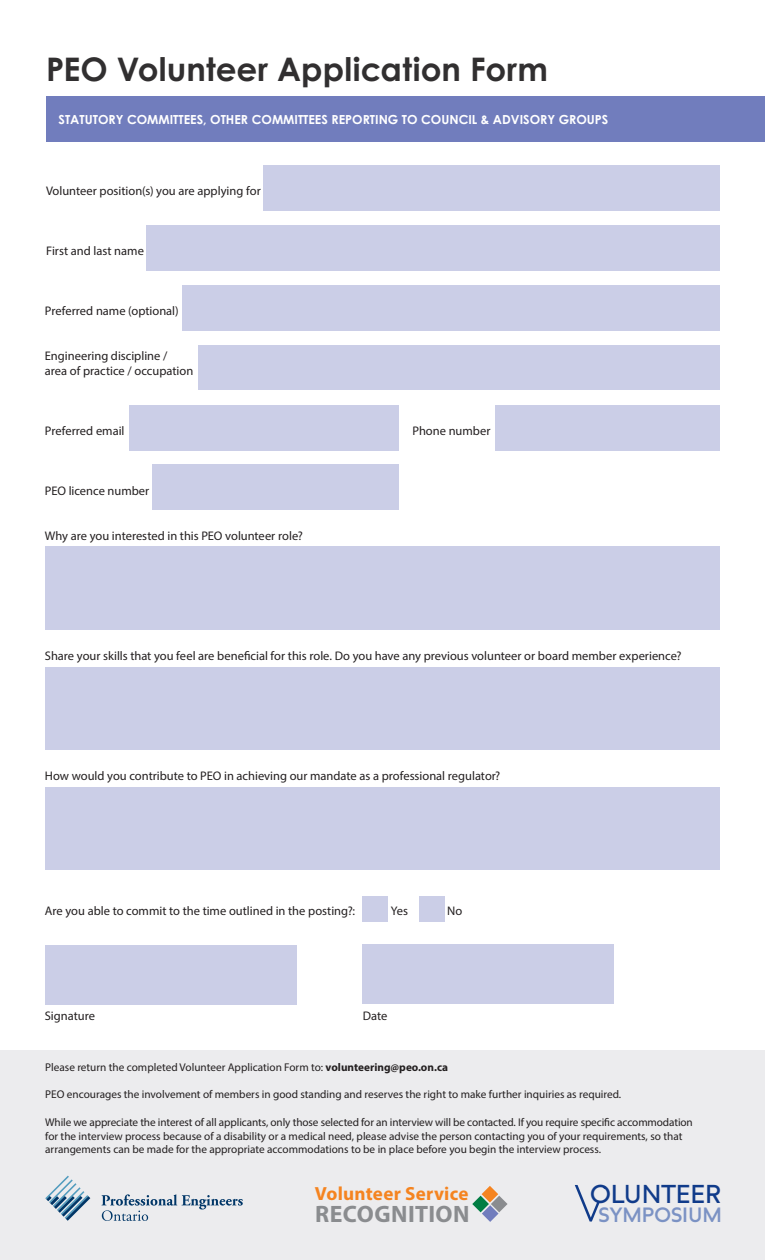
<style>
.page{position:relative;width:765px;height:1260px;background:#fff}
.page>*{position:absolute;margin:0;border:0;box-sizing:border-box;transform-origin:0 0}
.t1{font:700 32.5px "Century Gothic Pro";letter-spacing:.005em;color:#312f30}
.t2{font:25.62px "Seitu";letter-spacing:-.015em;color:#103b8a}
.t3{font:700 23.88px "Myriad Pro";letter-spacing:.02em;color:#8a8c8f}
.t4{font:20.5px "Seitu";letter-spacing:-.01em;color:#7b92c4}
.t5{font:700 19px "Myriad Pro";letter-spacing:.01em;color:#f58420}
.Myriad_body{font:12.5px/15px "Myriad Pro";color:#231f20}
.t6{font:700 12.5px "Century Gothic Pro";color:#fff}
.t7{font:11.25px/13.8px "Myriad Pro";color:#231f20}
.s1{font-weight:700}
</style>
<div class="page">
<div style="left:0;top:1050px;width:765px;height:210px;background:#ececee"></div>
<div style="left:46px;top:97px;width:719px;height:45px;background:#717dbd"></div>
<svg style="left:472px;top:1186px;width:36px;height:36px"></svg>
<svg style="left:45px;top:1176px;width:45px;height:45px"></svg>
<svg style="left:101px;top:1194px;width:142px;height:27px"></svg>
<div style="left:152px;top:465px;width:247px;height:45px;background:#cbcee7"></div>
<div style="left:45px;top:546px;width:675px;height:84px;background:#cbcee7"></div>
<div style="left:45px;top:667px;width:675px;height:83px;background:#cbcee7"></div>
<div style="left:264px;top:165px;width:456px;height:45px;background:#cbcee7"></div>
<div style="left:147px;top:225px;width:573px;height:45px;background:#cbcee7"></div>
<div style="left:183px;top:285px;width:537px;height:46px;background:#cbcee7"></div>
<div style="left:199px;top:345px;width:521px;height:45px;background:#cbcee7"></div>
<svg style="left:575px;top:1185px;width:31px;height:37px"></svg>
<div style="left:129px;top:405px;width:270px;height:45px;background:#cbcee7"></div>
<div style="left:495px;top:405px;width:225px;height:45px;background:#cbcee7"></div>
<div style="left:363px;top:897px;width:25px;height:25px;background:#cbcee7"></div>
<div style="left:419px;top:897px;width:25px;height:25px;background:#cbcee7"></div>
<div style="left:45px;top:945px;width:251px;height:60px;background:#cbcee7"></div>
<div style="left:363px;top:944px;width:251px;height:60px;background:#cbcee7"></div>
<div style="left:45px;top:787px;width:675px;height:83px;background:#cbcee7"></div>
<p class="t1" style="left:46px;top:49px;width:503px">PEO Volunteer Application Form</p>
<p class="t6" style="left:58px;top:112px;width:551px">STATUTORY COMMITTEES, OTHER COMMITTEES REPORTING TO COUNCIL &amp; ADVISORY GROUPS</p>
<p class="Myriad_body" style="left:46px;top:183px;width:216px">Volunteer position(s) you are applying for</p>
<p class="Myriad_body" style="left:46px;top:243px;width:99px">First and last name</p>
<p class="Myriad_body" style="left:45px;top:303px;width:135px">Preferred name (optional)</p>
<p class="Myriad_body" style="left:45px;top:348px;width:150px">Engineering discipline /<br>area of practice / occupation</p>
<p class="Myriad_body" style="left:45px;top:423px;width:81px">Preferred email</p>
<p class="Myriad_body" style="left:412px;top:423px;width:79px">Phone number</p>
<p class="Myriad_body" style="left:45px;top:483px;width:106px">PEO licence number</p>
<p class="Myriad_body" style="left:45px;top:528px;width:259px">Why are you interested in this PEO volunteer role?</p>
<p class="Myriad_body" style="left:45px;top:648px;width:638px">Share your skills that you feel are beneficial for this role. Do you have any previous volunteer or board member experience?</p>
<p class="Myriad_body" style="left:45px;top:768px;width:457px">How would you contribute to PEO in achieving our mandate as a professional regulator?</p>
<p class="Myriad_body" style="left:45px;top:903px;width:312px">Are you able to commit to the time outlined in the posting?:</p>
<p class="Myriad_body" style="left:391px;top:903px;width:19px">Yes</p>
<p class="Myriad_body" style="left:447px;top:903px;width:17px">No</p>
<p class="Myriad_body" style="left:45px;top:1008px;width:52px">Signature</p>
<p class="Myriad_body" style="left:363px;top:1008px;width:26px">Date</p>
<p class="t7" style="left:45px;top:1060px;width:404px">Please return the completed Volunteer Application Form to: <span class="s1">volunteering@peo.on.ca</span></p>
<p class="t7" style="left:45px;top:1087px;width:578px">PEO encourages the involvement of members in good standing and reserves the right to make further inquiries as required.</p>
<p class="t7" style="left:45px;top:1115px;width:649px">While we appreciate the interest of all applicants, only those selected for an interview will be contacted. If you require specific accommodation for the interview process because of a disability or a medical need, please advise the person contacting you of your requirements, so that arrangements can be made for the appropriate accommodations to be in place before you begin the interview process.</p>
<p class="t5" style="left:315px;top:1181px;width:155px">Volunteer Service</p>
<p class="t3" style="left:315px;top:1198px;width:156px">RECOGNITION</p>
<p class="t2" style="left:590px;top:1178px;width:132px">OLUNTEER</p>
<p class="t4" style="left:598px;top:1202px;width:125px">SYMPOSIUM</p>
</div>
